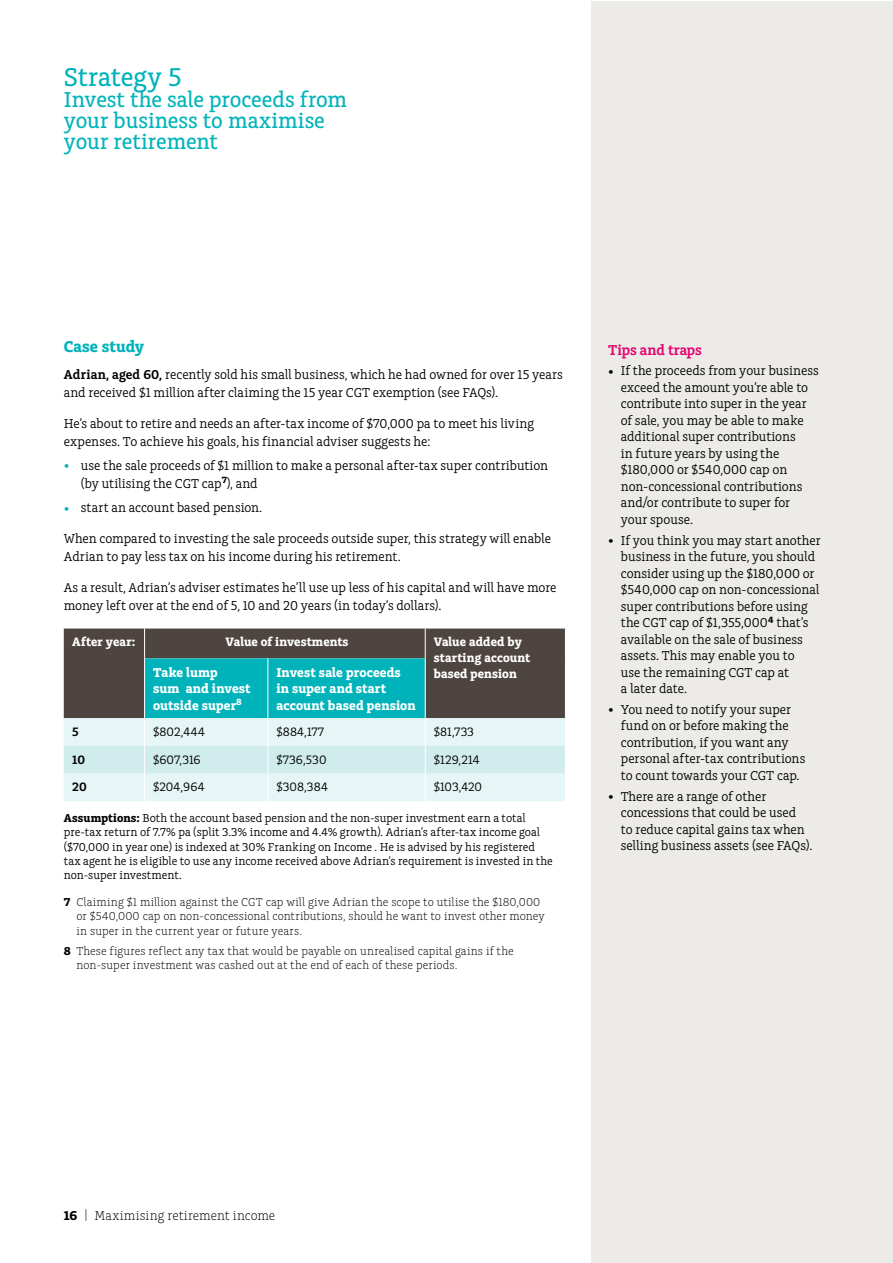
<style>
.page{position:relative;width:893px;height:1263px;background:#fff}
.page>*{position:absolute;margin:0;border:0;box-sizing:border-box;transform-origin:0 0}
.t1{font:500 27px "Charlie Std";letter-spacing:-.005em;color:#00b3ba}
.t2{font:500 22.5px/21px "Charlie Std";letter-spacing:-.005em;color:#00b3ba}
.t3{font:700 16.5px "Charlie Std";color:#00b3ba}
.t4{font:600 15px "Charlie Std";letter-spacing:-.005em;color:#e40571}
.t5{font:13.5px/16.5px "Charlie Std";color:#000}
.t6{font:700 13.5px/16.5px "Charlie Std";letter-spacing:.01em;color:#fff}
.t7{font:300 13.5px "Charlie Std";letter-spacing:.005em;color:#000}
.t8{font:12.75px "Charlie Std";color:#000}
.t9{font:700 12.75px/15.8px "Charlie Std";letter-spacing:.01em;color:#fff}
.t10{font:600 12.75px "Charlie Std";color:#000}
.t11{font:12px/14.2px "Charlie Std";letter-spacing:.005em;color:#000}
.t12{font:300 12px/14.2px "Charlie Std";letter-spacing:.005em;color:#000}
.s1{font-weight:600}
.s2{font-size:18px;color:#00b3ba}
.s3{font-weight:700}
.s4{font-size:18px}
</style>
<div class="page">
<svg style="left:64px;top:628px;width:502px;height:173px;background:#85aeae"></svg>
<div style="left:591px;top:1px;width:302px;height:1261px;background:#ecebe7"></div>
<h1 class="t1" style="left:64px;top:62px;width:119px">Strategy 5</h1>
<h2 class="t2" style="left:64px;top:89px;width:285px">Invest the sale proceeds from your business to maximise your retirement</h2>
<p class="t3" style="left:64px;top:337px;width:82px">Case study</p>
<p class="t5" style="left:64px;top:365px;width:501px;line-height:18px"><span class="s1">Adrian, aged 60,</span> recently sold his small business, which he had owned for over 15 years and received $1 million after claiming the 15 year CGT exemption (see FAQs).</p>
<p class="t5" style="left:64px;top:414px;width:472px;line-height:18px">He’s about to retire and needs an after-tax income of $70,000 pa to meet his living expenses. To achieve his goals, his financial adviser suggests he:</p>
<p class="t5" style="left:81px;top:457px;width:469px;line-height:18px;text-indent:-17px"><span class="s2">•</span> use the sale proceeds of $1 million to make a personal after-tax super contribution (by utilising the CGT cap<sup>7</sup>), and</p>
<p class="t5" style="left:64px;top:500px;width:200px"><span class="s2">•</span> start an account based pension.</p>
<p class="t5" style="left:64px;top:530px;width:489px;line-height:18px">When compared to investing the sale proceeds outside super, this strategy will enable<br>Adrian to pay less tax on his income during his retirement.</p>
<p class="t5" style="left:64px;top:578px;width:494px;line-height:18px">As a result, Adrian’s adviser estimates he’ll use up less of his capital and will have more money left over at the end of 5, 10 and 20 years (in today’s dollars).</p>
<p class="t9" style="left:72px;top:634px;width:65px">After year:</p>
<p class="t9" style="left:225px;top:634px;width:125px">Value of investments</p>
<p class="t9" style="left:434px;top:634px;width:98px">Value added by starting account</p>
<p class="t6" style="left:153px;top:664px;width:66px">Take lump</p>
<p class="t9" style="left:434px;top:666px;width:85px">based pension</p>
<p class="t6" style="left:153px;top:681px;width:99px">sum and invest outside super<sup>8</sup></p>
<p class="t6" style="left:276px;top:664px;width:141px">Invest sale proceeds in super and start account based pension</p>
<p class="t10" style="left:72px;top:724px;width:8px">5</p>
<p class="t8" style="left:153px;top:724px;width:54px">$802,444</p>
<p class="t8" style="left:276px;top:724px;width:49px">$884,177</p>
<p class="t8" style="left:434px;top:724px;width:42px">$81,733</p>
<p class="t10" style="left:72px;top:752px;width:14px">10</p>
<p class="t8" style="left:153px;top:752px;width:49px">$607,316</p>
<p class="t8" style="left:276px;top:752px;width:52px">$736,530</p>
<p class="t8" style="left:434px;top:752px;width:48px">$129,214</p>
<p class="t10" style="left:72px;top:780px;width:16px">20</p>
<p class="t8" style="left:153px;top:780px;width:53px">$204,964</p>
<p class="t8" style="left:276px;top:780px;width:53px">$308,384</p>
<p class="t8" style="left:434px;top:780px;width:50px">$103,420</p>
<p class="t11" style="left:64px;top:811px;width:491px"><span class="s3">Assumptions:</span> Both the account based pension and the non-super investment earn a total pre-tax return of 7.7% pa (split 3.3% income and 4.4% growth). Adrian’s after-tax income goal ($70,000 in year one) is indexed at 30% Franking on Income . He is advised by his registered tax agent he is eligible to use any income received above Adrian’s requirement is invested in the non‑super investment.</p>
<p class="t12" style="left:77px;top:895px;width:470px;text-indent:-13px"><span class="s3">7</span> Claiming $1 million against the CGT cap will give Adrian the scope to utilise the $180,000 or $540,000 cap on non-concessional contributions, should he want to invest other money in super in the current year or future years.</p>
<p class="t12" style="left:77px;top:944px;width:439px;text-indent:-13px"><span class="s3">8</span> These figures reflect any tax that would be payable on unrealised capital gains if the non‑super investment was cashed out at the end of each of these periods.</p>
<p class="t4" style="left:608px;top:341px;width:95px">Tips and traps</p>
<p class="t5" style="left:621px;top:363px;width:199px;text-indent:-13px"><span class="s4">•</span> If the proceeds from your business exceed the amount you’re able to contribute into super in the year of sale, you may be able to make additional super contributions<br>in future years by using the $180,000 or $540,000 cap on non‑concessional contributions and/or contribute to super for your spouse.</p>
<p class="t5" style="left:621px;top:532px;width:201px;text-indent:-13px"><span class="s4">•</span> If you think you may start another business in the future, you should consider using up the $180,000 or $540,000 cap on non‑concessional super contributions before using the CGT cap of $1,355,000<sup>4</sup> that’s available on the sale of business assets. This may enable you to<br>use the remaining CGT cap at<br>a later date.</p>
<p class="t5" style="left:621px;top:701px;width:186px;text-indent:-13px"><span class="s4">•</span> You need to notify your super fund on or before making the contribution, if you want any personal after-tax contributions to count towards your CGT cap.</p>
<p class="t5" style="left:621px;top:788px;width:193px;text-indent:-13px"><span class="s4">•</span> There are a range of other concessions that could be used<br>to reduce capital gains tax when selling business assets (see FAQs).</p>
<p class="t7" style="left:64px;top:1208px;width:213px"><span class="s3">16</span> | Maximising retirement income</p>
</div>
